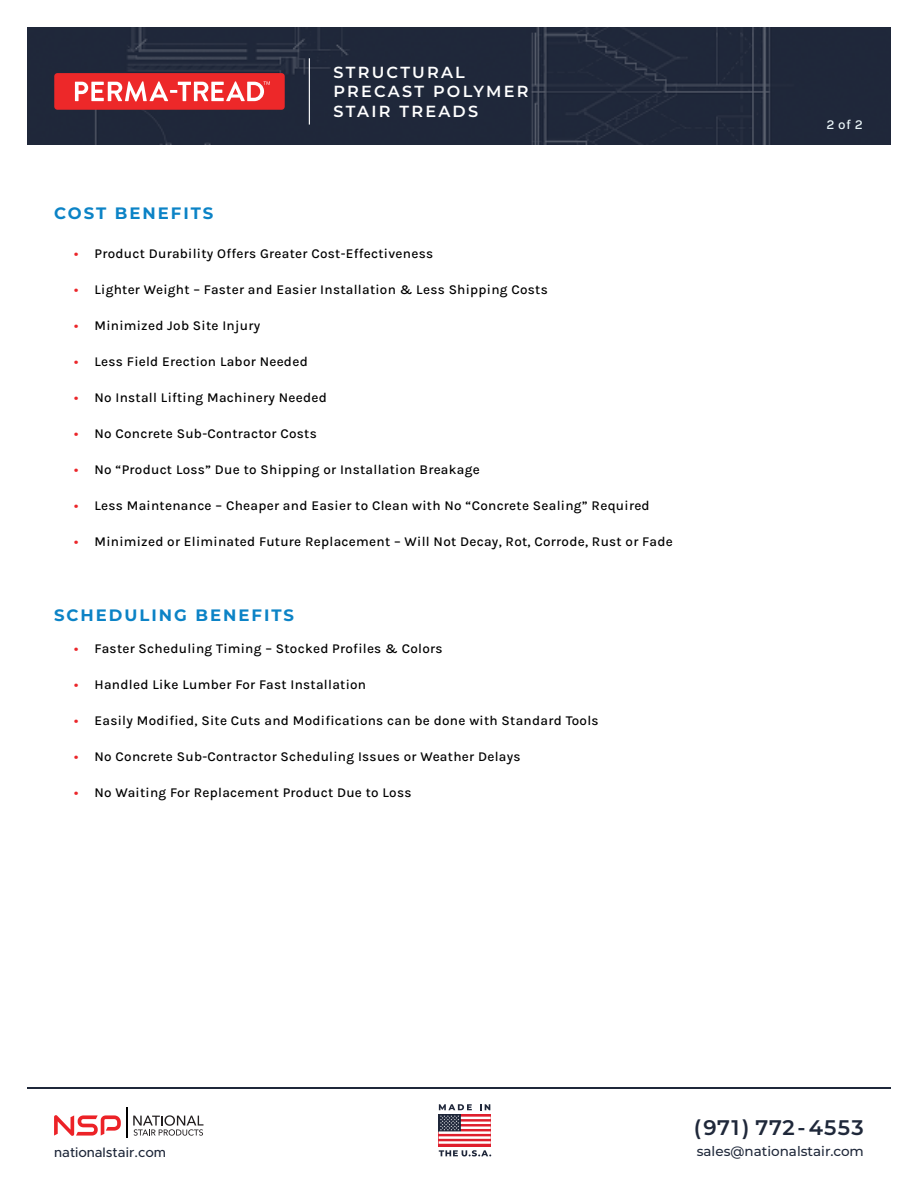
<style>
.page{position:relative;width:918px;height:1188px;background:#fff}
.page>*{position:absolute;margin:0;border:0;box-sizing:border-box;transform-origin:0 0}
.t1{font:600 21.15px "Montserrat";letter-spacing:.06em;color:#1f283a}
.t2{font:700 16.5px "Montserrat";letter-spacing:.12em;color:#0c83c6}
.t3{font:600 16.05px/19.2px "Montserrat";letter-spacing:.14em;color:#fff}
.t4{font:13.5px "Karla";letter-spacing:.02em;color:#000}
.t5{font:500 13.5px "Montserrat";color:#1f283a}
.t6{font:500 13.5px "Metropolis";color:#1f283a}
.t7{font:13.5px "Karla";color:#ecf7fa}
.s1{color:#eb262a}
</style>
<div class="page">
<img style="left:27px;top:27px;width:864px;height:118px">
<hr style="left:27px;top:1088px;width:864px;height:1px;background:#1f283a">
<div style="left:439px;top:1114px;width:52px;height:32px;background:#df1f2d"></div>
<svg style="left:439px;top:1104px;width:52px;height:40px"></svg>
<svg style="left:439px;top:1150px;width:52px;height:6px"></svg>
<svg style="left:54px;top:1115px;width:67px;height:21px"></svg>
<svg style="left:133px;top:1115px;width:70px;height:21px"></svg>
<hr style="left:127px;top:1107px;width:1px;height:31px;background:#010101">
<hr style="left:309px;top:58px;width:1px;height:67px;background:#fff">
<div style="left:54px;top:73px;width:231px;height:37px;background:#ed2829;border-radius:3px"></div>
<svg style="left:75px;top:81px;width:195px;height:20px"></svg>
<p class="t2" style="left:54px;top:201px;width:161px">COST BENEFITS</p>
<p class="t3" style="left:334px;top:62px;width:196px">STRUCTURAL<br>PRECAST POLYMER<br>STAIR TREADS</p>
<p class="t4" style="left:74px;top:244px;width:360px"><span class="s1">•</span> Product Durability Offers Greater Cost-Effectiveness</p>
<p class="t4" style="left:74px;top:280px;width:475px"><span class="s1">•</span> Lighter Weight – Faster and Easier Installation &amp; Less Shipping Costs</p>
<p class="t4" style="left:74px;top:316px;width:187px"><span class="s1">•</span> Minimized Job Site Injury</p>
<p class="t4" style="left:74px;top:352px;width:235px"><span class="s1">•</span> Less Field Erection Labor Needed</p>
<p class="t4" style="left:74px;top:388px;width:254px"><span class="s1">•</span> No Install Lifting Machinery Needed</p>
<p class="t4" style="left:74px;top:424px;width:244px"><span class="s1">•</span> No Concrete Sub-Contractor Costs</p>
<p class="t4" style="left:74px;top:460px;width:407px"><span class="s1">•</span> No “Product Loss” Due to Shipping or Installation Breakage</p>
<p class="t4" style="left:74px;top:496px;width:577px"><span class="s1">•</span> Less Maintenance – Cheaper and Easier to Clean with No “Concrete Sealing” Required</p>
<p class="t4" style="left:74px;top:533px;width:600px"><span class="s1">•</span> Minimized or Eliminated Future Replacement – Will Not Decay, Rot, Corrode, Rust or Fade</p>
<p class="t2" style="left:54px;top:604px;width:242px">SCHEDULING BENEFITS</p>
<p class="t4" style="left:74px;top:640px;width:370px"><span class="s1">•</span> Faster Scheduling Timing – Stocked Profiles &amp; Colors</p>
<p class="t4" style="left:74px;top:676px;width:293px"><span class="s1">•</span> Handled Like Lumber For Fast Installation</p>
<p class="t4" style="left:74px;top:712px;width:526px"><span class="s1">•</span> Easily Modified, Site Cuts and Modifications can be done with Standard Tools</p>
<p class="t4" style="left:74px;top:748px;width:448px"><span class="s1">•</span> No Concrete Sub-Contractor Scheduling Issues or Weather Delays</p>
<p class="t4" style="left:74px;top:784px;width:339px"><span class="s1">•</span> No Waiting For Replacement Product Due to Loss</p>
<p class="t7" style="left:827px;top:116px;width:38px">2 of 2</p>
<p class="t6" style="left:54px;top:1143px;width:114px">nationalstair.com</p>
<h1 class="t1" style="left:694px;top:1112px;width:172px">(971) 772-4553</h1>
<p class="t5" style="left:697px;top:1142px;width:169px">sales@nationalstair.com</p>
</div>
